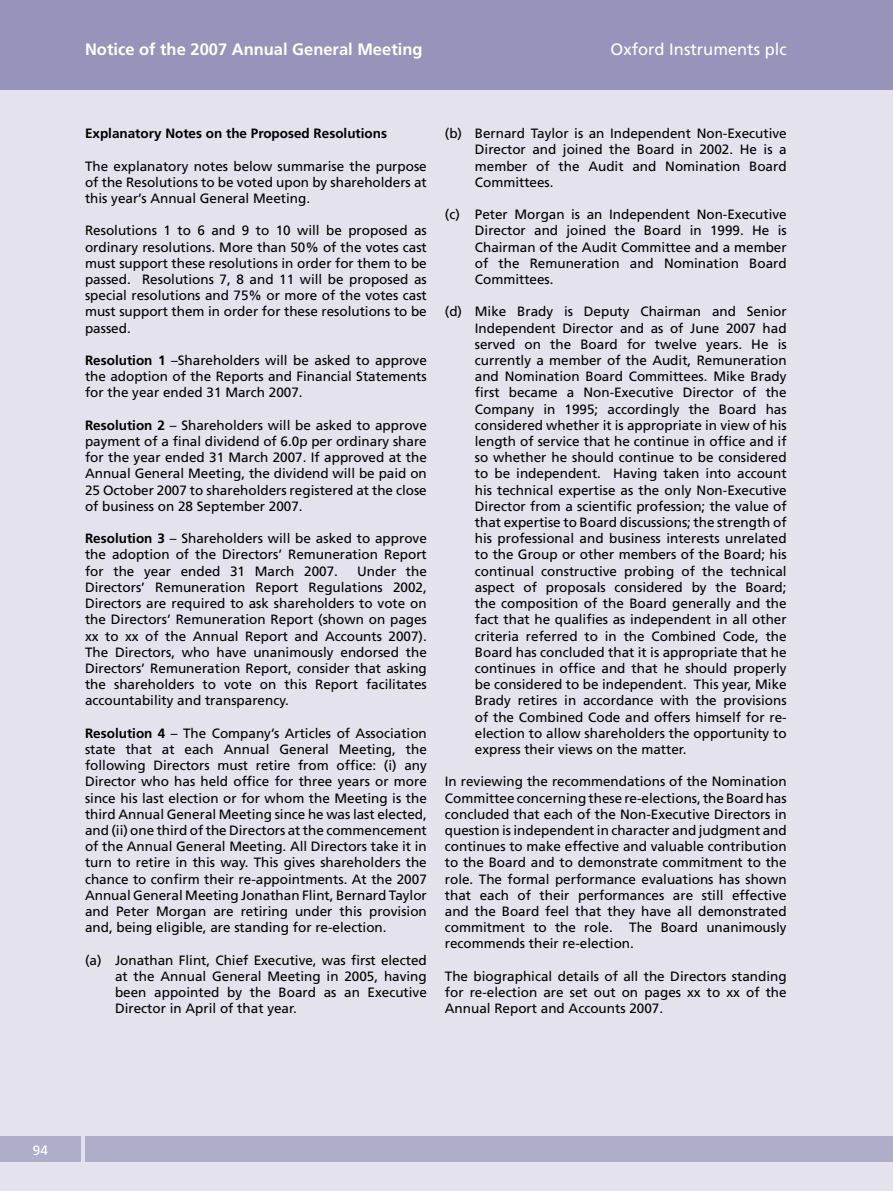
<style>
.page{position:relative;width:893px;height:1191px;background:#e3e2ed}
.page>*{position:absolute;margin:0;border:0;box-sizing:border-box;transform-origin:0 0}
.t1{font:700 16.5px "Frutiger";color:#fff}
.t2{font:16.5px "Frutiger";color:#fff}
.t3{font:13.5px/16.2px "Frutiger";color:#000;text-align:justify}
.t4{font:700 13.5px "Frutiger";color:#000}
.t5{font:13.5px "Frutiger";color:#fff}
.s1{font-weight:700}
</style>
<div class="page">
<div style="left:0;top:0;width:893px;height:89px;background:#9893bb"></div>
<div style="left:85px;top:1136px;width:808px;height:26px;background:#b0adcb"></div>
<div style="left:0;top:1136px;width:81px;height:26px;background:#b0adcb"></div>
<p class="t1" style="left:85px;top:40px;width:339px">Notice of the 2007 Annual General Meeting</p>
<p class="t2" style="left:611px;top:40px;width:178px">Oxford Instruments plc</p>
<p class="t4" style="left:85px;top:125px;width:304px">Explanatory Notes on the Proposed Resolutions</p>
<p class="t3" style="left:85px;top:158px;width:343px">The explanatory notes below summarise the purpose of the Resolutions to be voted upon by shareholders at this year’s Annual General Meeting.</p>
<p class="t3" style="left:85px;top:222px;width:343px">Resolutions 1 to 6 and 9 to 10 will be proposed as ordinary resolutions. More than 50% of the votes cast must support these resolutions in order for them to be passed. Resolutions 7, 8 and 11 will be proposed as special resolutions and 75% or more of the votes cast must support them in order for these resolutions to be passed.</p>
<p class="t3" style="left:85px;top:352px;width:343px"><span class="s1">Resolution 1</span> –Shareholders will be asked to approve the adoption of the Reports and Financial Statements for the year ended 31 March 2007.</p>
<p class="t3" style="left:85px;top:417px;width:343px"><span class="s1">Resolution 2</span> – Shareholders will be asked to approve payment of a final dividend of 6.0p per ordinary share for the year ended 31 March 2007. If approved at the Annual General Meeting, the dividend will be paid on 25 October 2007 to shareholders registered at the close of business on 28 September 2007.</p>
<p class="t3" style="left:85px;top:530px;width:343px"><span class="s1">Resolution 3</span> – Shareholders will be asked to approve the adoption of the Directors’ Remuneration Report for the year ended 31 March 2007.</p>
<p class="t3" style="left:85px;top:563px;width:343px;text-indent:272px">Under the Directors’ Remuneration Report Regulations 2002, Directors are required to ask shareholders to vote on the Directors’ Remuneration Report (shown on pages xx to xx of the Annual Report and Accounts 2007).<br>The Directors, who have unanimously endorsed the Directors’ Remuneration Report, consider that asking the shareholders to vote on this Report facilitates accountability and transparency.</p>
<p class="t3" style="left:85px;top:725px;width:343px"><span class="s1">Resolution 4</span> – The Company’s Articles of Association state that at each Annual General Meeting, the following Directors must retire from office: (i) any Director who has held office for three years or more since his last election or for whom the Meeting is the third Annual General Meeting since he was last elected, and (ii) one third of the Directors at the commencement of the Annual General Meeting. All Directors take it in turn to retire in this way. This gives shareholders the chance to confirm their re-appointments. At the 2007<br>Annual General Meeting Jonathan Flint, Bernard Taylor and Peter Morgan are retiring under this provision and, being eligible, are standing for re-election.</p>
<p class="t3" style="left:115px;top:951px;width:313px;text-indent:-30px">(a) Jonathan Flint, Chief Executive, was first elected at the Annual General Meeting in 2005, having been appointed by the Board as an Executive Director in April of that year.</p>
<p class="t3" style="left:475px;top:125px;width:313px;text-indent:-30px">(b) Bernard Taylor is an Independent Non-Executive Director and joined the Board in 2002. He is a member of the Audit and Nomination Board Committees.</p>
<p class="t3" style="left:475px;top:206px;width:313px;text-indent:-30px">(c) Peter Morgan is an Independent Non-Executive Director and joined the Board in 1999. He is Chairman of the Audit Committee and a member of the Remuneration and Nomination Board Committees.</p>
<p class="t3" style="left:475px;top:303px;width:313px;text-indent:-30px">(d) Mike Brady is Deputy Chairman and Senior Independent Director and as of June 2007 had served on the Board for twelve years. He is currently a member of the Audit, Remuneration and Nomination Board Committees. Mike Brady first became a Non-Executive Director of the Company in 1995; accordingly the Board has considered whether it is appropriate in view of his length of service that he continue in office and if so whether he should continue to be considered to be independent. Having taken into account his technical expertise as the only Non-Executive Director from a scientific profession; the value of that expertise to Board discussions; the strength of his professional and business interests unrelated to the Group or other members of the Board; his continual constructive probing of the technical aspect of proposals considered by the Board; the composition of the Board generally and the fact that he qualifies as independent in all other criteria referred to in the Combined Code, the Board has concluded that it is appropriate that he continues in office and that he should properly be considered to be independent. This year, Mike Brady retires in accordance with the provisions of the Combined Code and offers himself for re&shy;election to allow shareholders the opportunity to express their views on the matter.</p>
<p class="t3" style="left:445px;top:773px;width:343px">In reviewing the recommendations of the Nomination Committee concerning these re-elections, the Board has concluded that each of the Non-Executive Directors in question is independent in character and judgment and continues to make effective and valuable contribution to the Board and to demonstrate commitment to the role. The formal performance evaluations has shown that each of their performances are still effective and the Board feel that they have all demonstrated commitment to the role. The Board unanimously recommends their re-election.</p>
<p class="t3" style="left:445px;top:968px;width:343px">The biographical details of all the Directors standing for re-election are set out on pages xx to xx of the Annual Report and Accounts 2007.</p>
<p class="t5" style="left:33px;top:1142px;width:17px">94</p>
</div>
